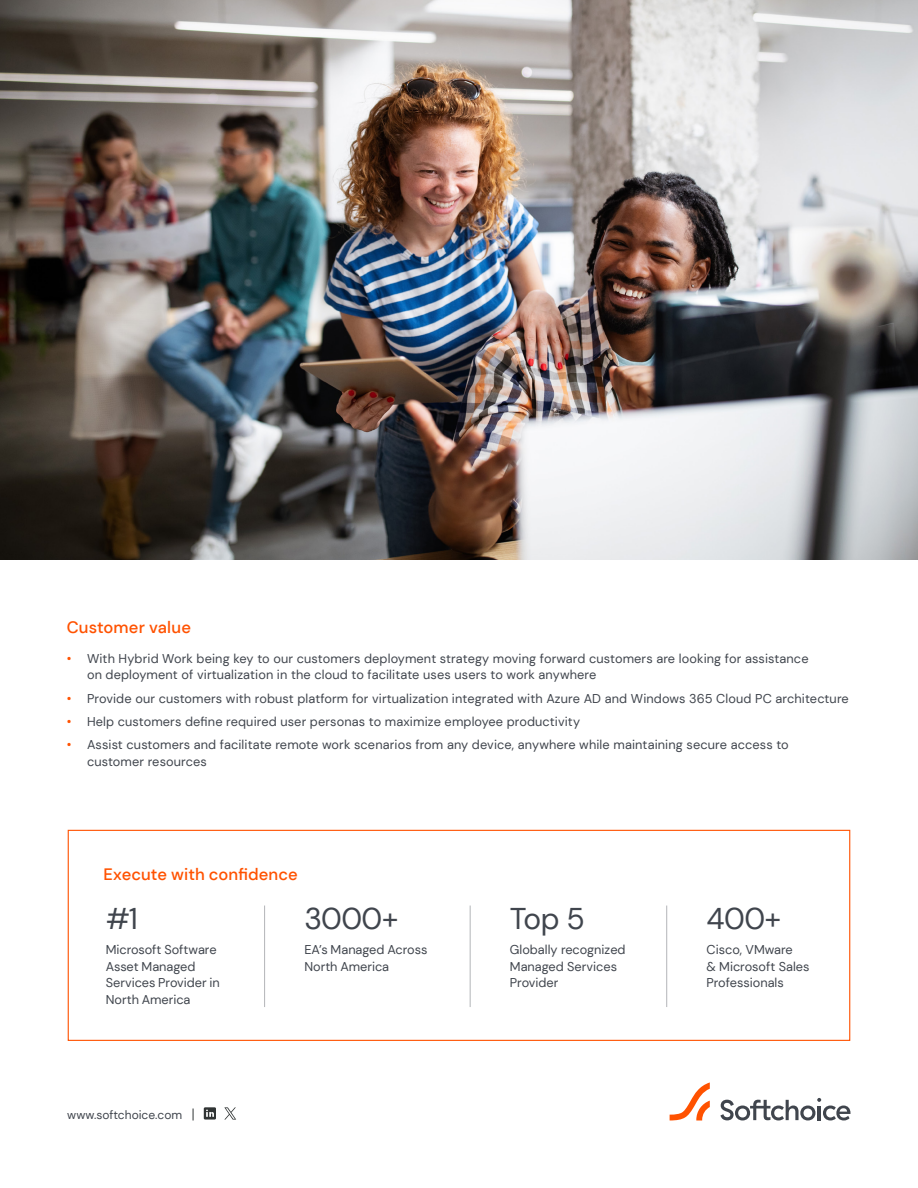
<style>
.page{position:relative;width:918px;height:1188px;background:#fff}
.page>*{position:absolute;margin:0;border:0;box-sizing:border-box;transform-origin:0 0}
.t1{font:30px "DM Sans";letter-spacing:-.02em;color:#40454d}
.t2{font:500 16.5px "DM Sans";letter-spacing:.005em;color:#ff5200}
.t3{font:12.75px/16.5px "DM Sans";letter-spacing:.01em;color:#40454d}
.t4{font:12px "DM Sans";color:#40454d}
.s1{font-size:13.2px;color:#ff5200}
</style>
<div class="page">
<svg style="left:670px;top:1082px;width:40px;height:39px"></svg>
<svg style="left:720px;top:1098px;width:130px;height:23px"></svg>
<svg style="left:193px;top:1109px;width:1px;height:12px"></svg>
<svg style="left:204px;top:1107px;width:12px;height:13px"></svg>
<svg style="left:224px;top:1107px;width:12px;height:13px"></svg>
<img style="left:0;top:0;width:918px;height:559px">
<div style="left:68px;top:830px;width:782px;height:211px;border:1px solid #ff5200"></div>
<hr style="left:264px;top:906px;width:1px;height:101px;background:#b3b5b8">
<hr style="left:470px;top:906px;width:1px;height:101px;background:#b3b5b8">
<hr style="left:666px;top:906px;width:1px;height:101px;background:#b3b5b8">
<p class="t2" style="left:67px;top:617px;width:126px">Customer value</p>
<p class="t3" style="left:87px;top:650px;width:723px;text-indent:-20px"><span class="s1">•</span> With Hybrid Work being key to our customers deployment strategy moving forward customers are looking for assistance on deployment of virtualization in the cloud to facilitate uses users to work anywhere</p>
<p class="t3" style="left:67px;top:690px;width:784px"><span class="s1">•</span> Provide our customers with robust platform for virtualization integrated with Azure AD and Windows 365 Cloud PC architecture</p>
<p class="t3" style="left:67px;top:713px;width:515px"><span class="s1">•</span> Help customers define required user personas to maximize employee productivity</p>
<p class="t3" style="left:87px;top:736px;width:703px;text-indent:-20px"><span class="s1">•</span> Assist customers and facilitate remote work scenarios from any device, anywhere while maintaining secure access to customer resources</p>
<p class="t2" style="left:104px;top:864px;width:196px">Execute with confidence</p>
<h1 class="t1" style="left:106px;top:900px;width:34px">#1</h1>
<p class="t3" style="left:106px;top:941px;width:116px">Microsoft Software<br>Asset Managed<br>Services Provider in<br>North America</p>
<h1 class="t1" style="left:304px;top:900px;width:96px">3000+</h1>
<p class="t3" style="left:304px;top:941px;width:125px">EA’s Managed Across<br>North America</p>
<p class="t4" style="left:67px;top:1107px;width:117px">www.softchoice.com</p>
<h1 class="t1" style="left:510px;top:900px;width:76px">Top 5</h1>
<p class="t3" style="left:510px;top:941px;width:117px">Globally recognized<br>Managed Services<br>Provider</p>
<h1 class="t1" style="left:706px;top:900px;width:77px">400+</h1>
<p class="t3" style="left:706px;top:941px;width:104px">Cisco, VMware<br>&amp; Microsoft Sales<br>Professionals</p>
</div>
